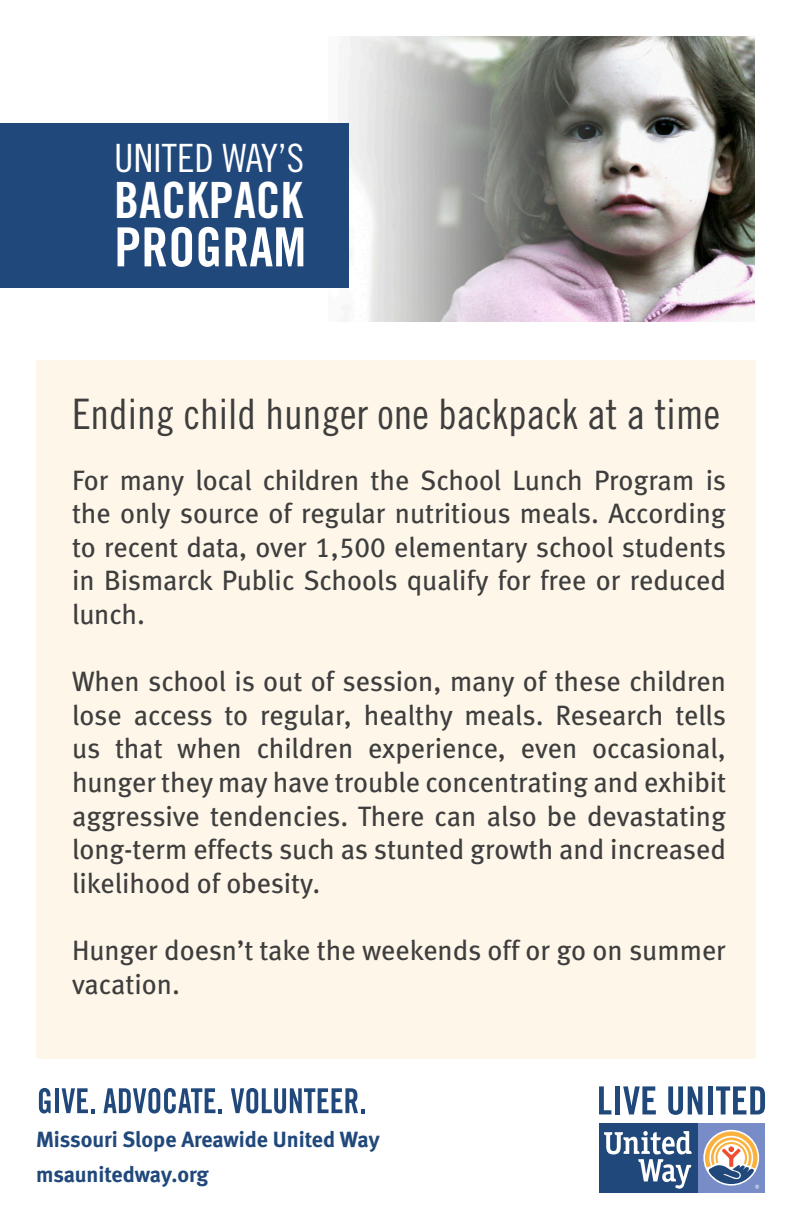
<style>
.page{position:relative;width:792px;height:1224px;background:#fff}
.page>*{position:absolute;margin:0;border:0;box-sizing:border-box;transform-origin:0 0}
.t1{font:54px "Trade Gothic Bold Cond Twenty";color:#fff}
.t2{font:50px "Trade Gothic Bold Cond Twenty";color:#fff}
.t3{font:42px "Trade Gothic Cond Eighteen";color:#3e3e3f}
.t4{font:39px "Trade Gothic Cond Eighteen";color:#fff}
.t5{font:28px/33.6px "Meta Book LF";color:#3e3e3f;text-align:justify}
.t6{font:28px/33.6px "Meta";color:#3e3e3f}
.t7{font:700 22px "Meta";color:#20487b}
.t8{font:22px "Meta Bold LF";color:#20487b}
</style>
<div class="page">
<img style="left:328px;top:36px;width:427px;height:285px">
<div style="left:36px;top:360px;width:720px;height:699px;background:#fef6e8"></div>
<div style="left:0;top:124px;width:348px;height:164px;background:#20487b"></div>
<svg style="left:599px;top:1086px;width:12px;height:28px"></svg>
<div style="left:615px;top:1086px;width:5px;height:28px;background:#20487b"></div>
<svg style="left:623px;top:1086px;width:33px;height:28px"></svg>
<svg style="left:668px;top:1086px;width:34px;height:29px"></svg>
<div style="left:708px;top:1086px;width:5px;height:28px;background:#20487b"></div>
<svg style="left:716px;top:1086px;width:49px;height:28px"></svg>
<div style="left:698px;top:1123px;width:67px;height:70px;background:#788dc7"></div>
<div style="left:599px;top:1123px;width:99px;height:70px;background:#20487b"></div>
<svg style="left:604px;top:1131px;width:88px;height:58px"></svg>
<svg style="left:705px;top:1131px;width:54px;height:58px"></svg>
<svg style="left:39px;top:1088px;width:12px;height:26px"></svg>
<hr style="left:55px;top:1088px;width:4px;height:25px;background:#20487b">
<svg style="left:62px;top:1088px;width:33px;height:25px"></svg>
<svg style="left:103px;top:1088px;width:119px;height:26px"></svg>
<svg style="left:231px;top:1088px;width:134px;height:26px"></svg>
<p class="t4" style="left:114px;top:135px;width:191px">UNITED WAY’S</p>
<p class="t2" style="left:114px;top:170px;width:190px">BACKPACK</p>
<p class="t1" style="left:114px;top:214px;width:193px">PROGRAM</p>
<p class="t3" style="left:72px;top:389px;width:650px">Ending child hunger one backpack at a time</p>
<p class="t5" style="left:72px;top:463px;width:656px">For many local children the School Lunch Program is the only source of regular nutritious meals. According to recent data, over 1,500 elementary school students in Bismarck Public Schools qualify for free or reduced lunch.</p>
<p class="t5" style="left:72px;top:665px;width:656px">When school is out of session, many of these children lose access to regular, healthy meals. Research tells us that when children experience, even occasional, hunger they may have trouble concentrating and exhibit aggressive tendencies. There can also be devastating long-term effects such as stunted growth and increased likelihood of obesity.</p>
<p class="t6" style="left:72px;top:933px;width:655px">Hunger doesn’t take the weekends off or go on summer vacation.</p>
<p class="t7" style="left:36px;top:1127px;width:345px">Missouri Slope Areawide United Way</p>
<p class="t8" style="left:36px;top:1162px;width:174px">msaunitedway.org</p>
</div>
